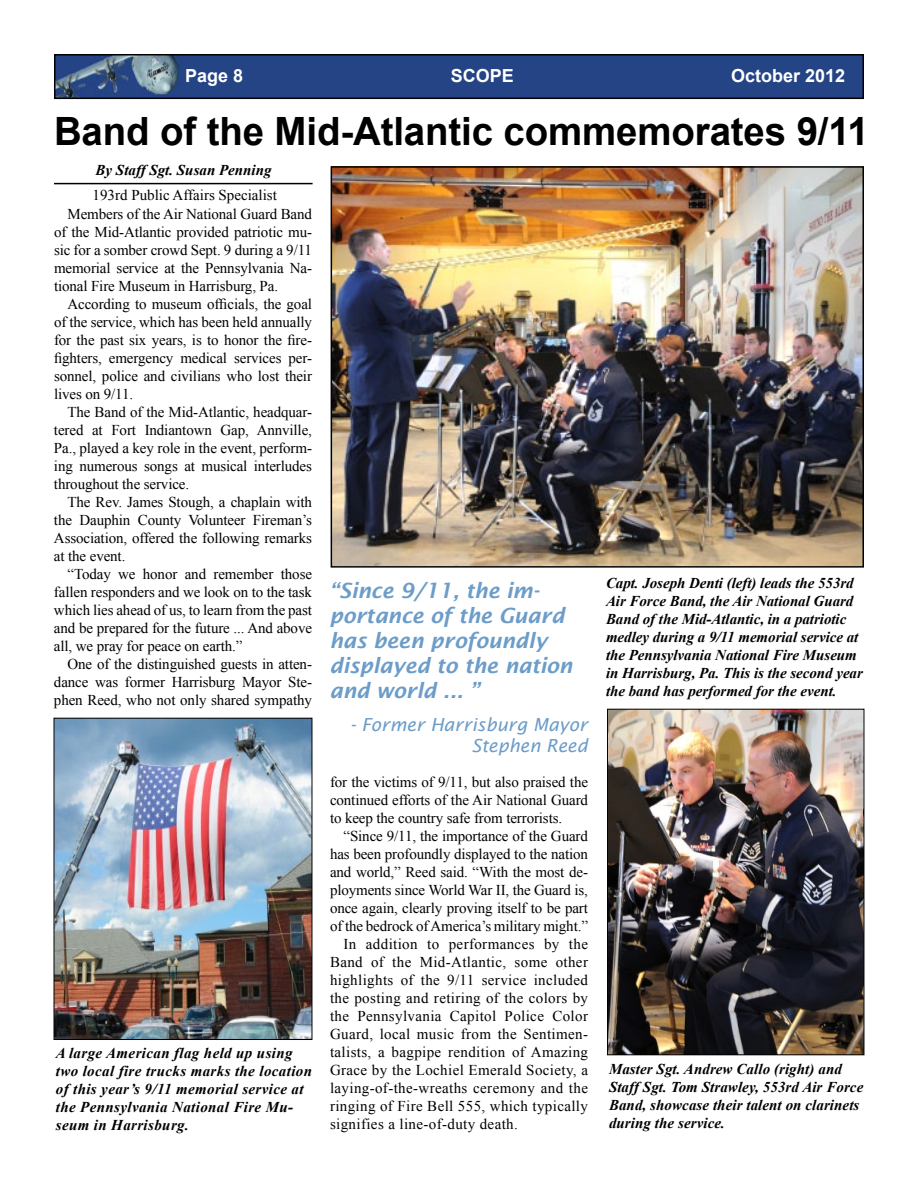
<style>
.page{position:relative;width:918px;height:1188px;background:#fff}
.page>*{position:absolute;margin:0;border:0;box-sizing:border-box;transform-origin:0 0}
.t1{font:700 39px "Arial";letter-spacing:-.005em;color:#000}
.t2{font:italic 600 21px/25.2px "Lucida Sans";letter-spacing:-.01em;color:#6c9dc8}
.t3{font:italic 18px/21.6px "Lucida Sans";color:#6c9dc8;text-align:right}
.t4{font:700 18px "Arial";color:#fff}
.t5{font:15px/18px "Times New Roman";letter-spacing:-.01em;color:#000;text-align:justify}
.t6{font:italic 700 15px/18px "Times New Roman";color:#000}
.t7{font:15px "Times New Roman";letter-spacing:.025em;color:#000}
.t8{font:italic 700 15px/18px "Times New Roman";letter-spacing:.025em;color:#000}
.s1{font-style:inherit}
</style>
<div class="page">
<img style="left:57px;top:57px;width:804px;height:39px">
<div style="left:54px;top:54px;width:810px;height:45px;border:2px solid #000"></div>
<img style="left:334px;top:169px;width:527px;height:396px">
<div style="left:331px;top:166px;width:533px;height:402px;border:2px solid #000"></div>
<img style="left:56px;top:720px;width:254px;height:318px">
<div style="left:54px;top:718px;width:258px;height:322px;border:1px solid #000"></div>
<hr style="left:54px;top:183px;width:259px;height:1px;background:#000">
<img style="left:609px;top:711px;width:253px;height:342px">
<div style="left:607px;top:709px;width:257px;height:346px;border:1px solid #000"></div>
<p class="t4" style="left:185px;top:64px;width:60px">Page 8</p>
<p class="t4" style="left:451px;top:64px;width:65px">SCOPE</p>
<p class="t4" style="left:731px;top:64px;width:116px">October 2012</p>
<h1 class="t1" style="left:54px;top:105px;width:816px">Band of the Mid-Atlantic commemorates 9/11</h1>
<p class="t6" style="left:96px;top:160px;width:178px">By Staff Sgt. Susan Penning</p>
<p class="t5" style="left:93px;top:185px;width:186px">193rd Public Affairs Specialist</p>
<p class="t5" style="left:54px;top:205px;width:260px;text-indent:14px">Members of the Air National Guard Band of the Mid-Atlantic provided patriotic mu&shy;sic for a somber crowd Sept. 9 during a 9/11 memorial service at the Pennsylvania Na&shy;tional Fire Museum in Harrisburg, Pa.</p>
<p class="t5" style="left:54px;top:295px;width:260px;text-indent:14px">According to museum officials, the goal of the service, which has been held annually for the past six years, is to honor the fire&shy;fighters, emergency medical services per&shy;sonnel, police and civilians who lost their lives on 9/11.</p>
<p class="t5" style="left:54px;top:403px;width:260px;text-indent:14px">The Band of the Mid-Atlantic, headquar&shy;tered at Fort Indiantown Gap, Annville, Pa., played a key role in the event, perform&shy;ing numerous songs at musical interludes throughout the service.</p>
<p class="t5" style="left:54px;top:493px;width:260px;text-indent:14px">The Rev. James Stough, a chaplain with the Dauphin County Volunteer Fireman’s Association, offered the following remarks at the event.</p>
<p class="t5" style="left:54px;top:565px;width:260px;text-indent:14px">“Today we honor and remember those fallen responders and we look on to the task which lies ahead of us, to learn from the past and be prepared for the future ... And above all, we pray for peace on earth.”</p>
<p class="t5" style="left:54px;top:655px;width:260px;text-indent:14px">One of the distinguished guests in atten&shy;dance was former Harrisburg Mayor Ste&shy;phen Reed, who not only shared sympathy</p>
<p class="t8" style="left:56px;top:1044px;width:258px">A large American flag held up using two local fire trucks marks the location of this year’s 9/11 memorial service at the Pennsylvania National Fire Mu&shy;seum in Harrisburg.</p>
<h2 class="t2" style="left:329px;top:577px;width:245px"><span class="s1">“</span>Since 9/11, the im&shy;portance of the Guard has been profoundly displayed to the nation and world ... ”</h2>
<p class="t3" style="left:350px;top:714px;width:239px">- Former Harrisburg Mayor<br>Stephen Reed</p>
<p class="t5" style="left:330px;top:772px;width:260px">for the victims of 9/11, but also praised the continued efforts of the Air National Guard to keep the country safe from terrorists.</p>
<p class="t5" style="left:344px;top:826px;width:246px">“Since 9/11, the importance of the Guard</p>
<p class="t5" style="left:330px;top:844px;width:260px">has been profoundly displayed to the nation</p>
<p class="t5" style="left:330px;top:862px;width:260px">and world,” Reed said. “With the most de-</p>
<p class="t5" style="left:330px;top:880px;width:259px">ployments since World War II, the Guard is,</p>
<p class="t5" style="left:330px;top:898px;width:260px">once again, clearly proving itself to be part</p>
<p class="t5" style="left:330px;top:916px;width:260px">of the bedrock of America’s military might.”</p>
<p class="t7" style="left:344px;top:933px;width:246px">In addition to performances by the</p>
<p class="t7" style="left:330px;top:951px;width:260px">Band of the Mid-Atlantic, some other</p>
<p class="t7" style="left:330px;top:969px;width:260px">highlights of the 9/11 service included</p>
<p class="t7" style="left:330px;top:987px;width:260px">the posting and retiring of the colors by</p>
<p class="t7" style="left:330px;top:1005px;width:260px">the Pennsylvania Capitol Police Color</p>
<p class="t7" style="left:330px;top:1023px;width:260px">Guard, local music from the Sentimen-</p>
<p class="t7" style="left:330px;top:1041px;width:260px">talists, a bagpipe rendition of Amazing</p>
<p class="t7" style="left:330px;top:1059px;width:260px">Grace by the Lochiel Emerald Society, a</p>
<p class="t7" style="left:330px;top:1077px;width:260px">laying-of-the-wreaths ceremony and the</p>
<p class="t7" style="left:330px;top:1095px;width:259px">ringing of Fire Bell 555, which typically</p>
<p class="t7" style="left:330px;top:1113px;width:189px">signifies a line-of-duty death.</p>
<p class="t6" style="left:606px;top:574px;width:258px">Capt. Joseph Denti (left) leads the 553rd Air Force Band, the Air National Guard Band of the Mid-Atlantic, in a patriotic medley during a 9/11 memorial service at the Pennsylvania National Fire Museum in Harrisburg, Pa. This is the second year the band has performed for the event.</p>
<p class="t6" style="left:609px;top:1060px;width:256px">Master Sgt. Andrew Callo (right) and Staff Sgt. Tom Strawley, 553rd Air Force Band, showcase their talent on clarinets during the service.</p>
</div>
